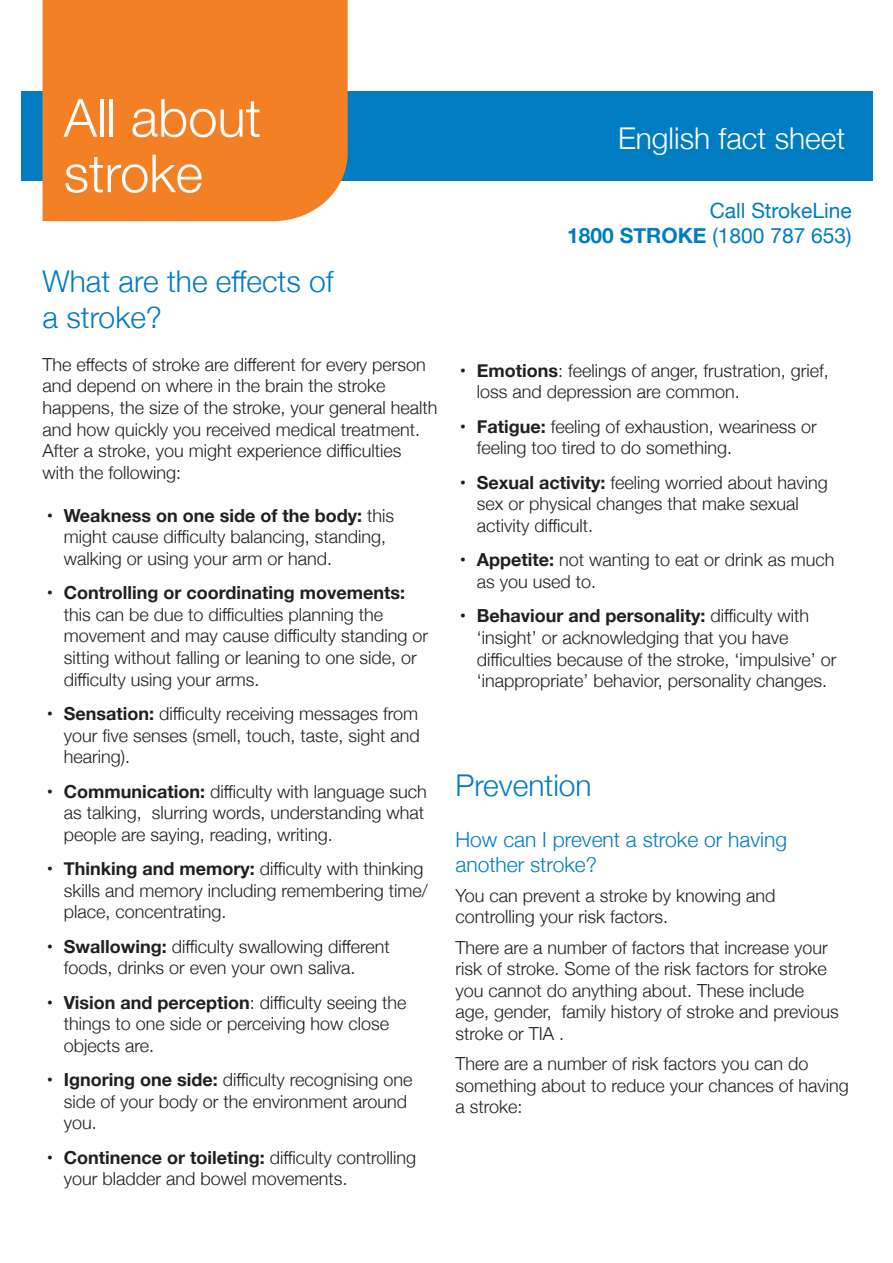
<style>
.page{position:relative;width:893px;height:1263px;background:#fff}
.page>*{position:absolute;margin:0;border:0;box-sizing:border-box;transform-origin:0 0}
.t1{font:300 52.5px/55.5px "Helvetica Neue";color:#fff}
.Heading_blue_20{font:300 30px/36px "Helvetica Neue";color:#007cc2}
.t2{font:300 30px "Helvetica Neue";color:#fff}
.Heading_blue_20-2{font:300 21px/25.2px "Helvetica Neue";color:#007cc2}
.t3{font:21px/25.2px "Helvetica Neue";color:#007cc2;text-align:right}
.Body{font:300 18px/21.6px "Helvetica Neue";color:#231f20}
.s1{font-weight:700}
</style>
<div class="page">
<div style="left:21px;top:91px;width:852px;height:90px;background:#007cc2"></div>
<div style="left:43px;top:0;width:305px;height:221px;background:#f48026"></div>
<h1 class="t1" style="left:64px;top:87px;width:199px">All about stroke</h1>
<p class="Heading_blue_20" style="left:43px;top:261px;width:293px">What are the effects of a stroke?</p>
<p class="Body" style="left:43px;top:353px;width:396px">The effects of stroke are different for every person and depend on where in the brain the stroke happens, the size of the stroke, your general health and how quickly you received medical treatment.<br>After a stroke, you might experience difficulties with the following:</p>
<p class="Body" style="left:64px;top:503px;width:332px;text-indent:-17px"><span class="s1">• Weakness on one side of the body:</span> this might cause difficulty balancing, standing, walking or using your arm or hand.</p>
<p class="Body" style="left:64px;top:581px;width:366px;text-indent:-17px"><span class="s1">• Controlling or coordinating movements: </span>this can be due to difficulties planning the movement and may cause difficulty standing or sitting without falling or leaning to one side, or difficulty using your arms.</p>
<p class="Body" style="left:64px;top:702px;width:358px;text-align:justify;text-indent:-17px"><span class="s1">• Sensation:</span> difficulty receiving messages from your five senses (smell, touch, taste, sight and hearing).</p>
<p class="Body" style="left:64px;top:779px;width:364px;text-indent:-17px"><span class="s1">• Communication:</span> difficulty with language such as talking, slurring words, understanding what people are saying, reading, writing.</p>
<p class="Body" style="left:64px;top:857px;width:366px;text-indent:-17px"><span class="s1">• Thinking and memory:</span> difficulty with thinking skills and memory including remembering time/ place, concentrating.</p>
<p class="Body" style="left:64px;top:934px;width:327px;text-indent:-17px"><span class="s1">• Swallowing:</span> difficulty swallowing different foods, drinks or even your own saliva.</p>
<p class="Body" style="left:64px;top:990px;width:344px;text-indent:-17px"><span class="s1">• Vision and perception</span>: difficulty seeing the things to one side or perceiving how close objects are.</p>
<p class="Body" style="left:64px;top:1068px;width:350px;text-indent:-17px"><span class="s1">• Ignoring one side:</span> difficulty recognising one side of your body or the environment around you.</p>
<p class="Body" style="left:64px;top:1145px;width:354px;text-indent:-17px"><span class="s1">• Continence or toileting:</span> difficulty controlling your bladder and bowel movements.</p>
<h2 class="t2" style="left:618px;top:114px;width:229px">English fact sheet</h2>
<p class="t3" style="left:567px;top:199px;width:286px">Call StrokeLine<br><span class="s1">1800 STROKE</span> (1800 787 653)</p>
<p class="Body" style="left:477px;top:359px;width:354px;text-indent:-17px"><span class="s1">• Emotions</span>: feelings of anger, frustration, grief, loss and depression are common.</p>
<p class="Body" style="left:477px;top:415px;width:342px;text-indent:-17px"><span class="s1">• Fatigue:</span> feeling of exhaustion, weariness or feeling too tired to do something.</p>
<p class="Body" style="left:477px;top:471px;width:353px;text-indent:-17px"><span class="s1">• Sexual activity:</span> feeling worried about having sex or physical changes that make sexual activity difficult.</p>
<p class="Body" style="left:477px;top:548px;width:359px;text-indent:-17px"><span class="s1">• Appetite:</span> not wanting to eat or drink as much as you used to.</p>
<p class="Body" style="left:477px;top:604px;width:361px;text-indent:-17px"><span class="s1">• Behaviour and personality:</span> difficulty with ‘insight’ or acknowledging that you have difficulties because of the stroke, ‘impulsive’ or ‘inappropriate’ behavior, personality changes.</p>
<p class="Heading_blue_20" style="left:455px;top:766px;width:138px">Prevention</p>
<p class="Heading_blue_20-2" style="left:455px;top:825px;width:333px">How can I prevent a stroke or having another stroke?</p>
<p class="Body" style="left:455px;top:884px;width:322px">You can prevent a stroke by knowing and controlling your risk factors.</p>
<p class="Body" style="left:455px;top:935px;width:385px">There are a number of factors that increase your risk of stroke. Some of the risk factors for stroke you cannot do anything about. These include age, gender, family history of stroke and previous stroke or TIA .</p>
<p class="Body" style="left:455px;top:1052px;width:395px">There are a number of risk factors you can do something about to reduce your chances of having a stroke:</p>
</div>
